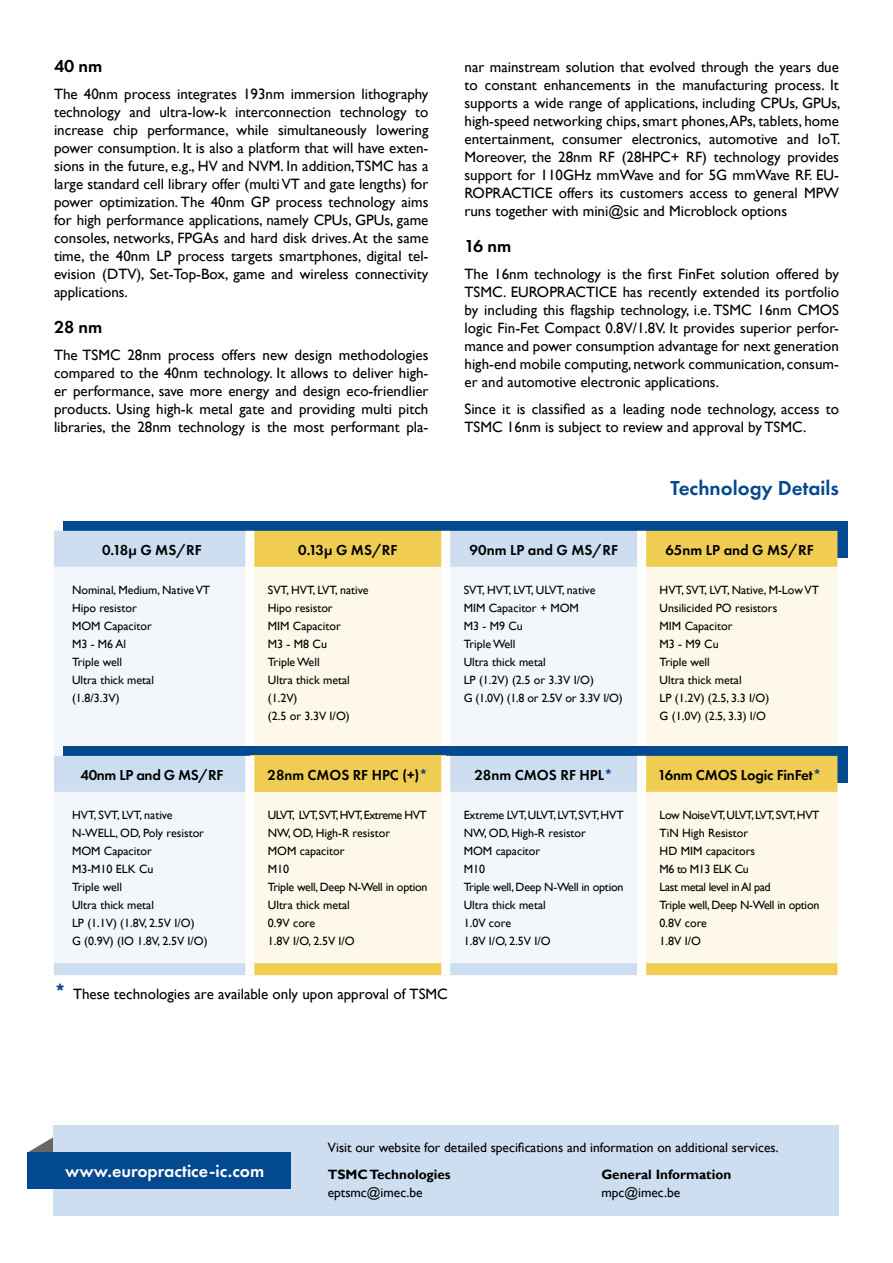
<style>
.page{position:relative;width:893px;height:1263px;background:#fff}
.page>*{position:absolute;margin:0;border:0;box-sizing:border-box;transform-origin:0 0}
.t1{font:600 21px "Futura PT";color:#034990}
.t2{font:600 18px "Futura PT";color:#fff}
.t3{font:600 18px "Futura PT";color:#000}
.t4{font:15px/18px "Gill Sans";color:#000;text-align:justify}
.t5{font:600 15px "Futura PT";color:#000}
.t6{font:600 15px "Futura PT";letter-spacing:-.02em;color:#000}
.t7{font:13.5px "Gill Sans";color:#000}
.t8{font:700 13.5px "Gill Sans";color:#000}
.t9{font:12px/18px "Gill Sans";color:#000}
.t10{font:12px/18px "Gill Sans";letter-spacing:-.02em;color:#000}
.s1{font-weight:800;color:#034990}
.s2{font-family:"Futura PT";font-weight:800;font-size:21px;color:#034990}
</style>
<div class="page">
<div style="left:63px;top:522px;width:785px;height:36px;background:#034990"></div>
<svg style="left:54px;top:531px;width:783px;height:36px;background:#ded5a3"></svg>
<div style="left:54px;top:567px;width:191px;height:189px;background:#f3f7fc"></div>
<svg style="left:254px;top:567px;width:583px;height:180px;fill:#fdf8e9"></svg>
<div style="left:245px;top:531px;width:9px;height:36px;background:#fff"></div>
<div style="left:441px;top:531px;width:9px;height:36px;background:#fff"></div>
<div style="left:637px;top:531px;width:9px;height:36px;background:#fff"></div>
<div style="left:441px;top:567px;width:9px;height:360px;background:#fff"></div>
<div style="left:637px;top:567px;width:9px;height:360px;background:#fff"></div>
<div style="left:63px;top:747px;width:785px;height:36px;background:#034990"></div>
<div style="left:54px;top:756px;width:191px;height:219px;background:#cddef1"></div>
<svg style="left:254px;top:756px;width:583px;height:219px;background:#e4d287"></svg>
<div style="left:54px;top:792px;width:191px;height:171px;background:#f3f7fc"></div>
<svg style="left:254px;top:792px;width:583px;height:171px;fill:#fdf8e9"></svg>
<div style="left:441px;top:963px;width:9px;height:12px;background:#fff"></div>
<div style="left:637px;top:963px;width:9px;height:12px;background:#fff"></div>
<div style="left:245px;top:756px;width:9px;height:36px;background:#fff"></div>
<div style="left:441px;top:756px;width:9px;height:36px;background:#fff"></div>
<div style="left:637px;top:756px;width:9px;height:36px;background:#fff"></div>
<div style="left:441px;top:792px;width:9px;height:171px;background:#fff"></div>
<div style="left:637px;top:792px;width:9px;height:171px;background:#fff"></div>
<svg style="left:28px;top:1136px;width:26px;height:16px"></svg>
<div style="left:54px;top:1125px;width:785px;height:90px;background:#cddef1"></div>
<div style="left:28px;top:1152px;width:263px;height:36px;background:#034990"></div>
<p class="t3" style="left:54px;top:55px;width:50px">40 nm</p>
<p class="t4" style="left:54px;top:85px;width:376px">The 40nm process integrates 193nm immersion lithography technology and ultra-low-k interconnection technology to increase chip performance, while simultaneously lowering power consumption. It is also a platform that will have exten&shy;sions in the future, e.g., HV and NVM. In addition, TSMC has a large standard cell library offer (multi VT and gate lengths) for power optimization. The 40nm GP process technology aims for high performance applications, namely CPUs, GPUs, game consoles, networks, FPGAs and hard disk drives. At the same time, the 40nm LP process targets smartphones, digital tel&shy;evision (DTV), Set-Top-Box, game and wireless connectivity applications.</p>
<p class="t3" style="left:54px;top:316px;width:50px">28 nm</p>
<p class="t4" style="left:54px;top:346px;width:376px">The TSMC 28nm process offers new design methodologies compared to the 40nm technology. It allows to deliver high&shy;er performance, save more energy and design eco-friendlier products. Using high-k metal gate and providing multi pitch libraries, the 28nm technology is the most performant pla-</p>
<p class="t4" style="left:464px;top:58px;width:377px">nar mainstream solution that evolved through the years due to constant enhancements in the manufacturing process. It supports a wide range of applications, including CPUs, GPUs, high-speed networking chips, smart phones, APs, tablets, home entertainment, consumer electronics, automotive and IoT.<br>Moreover, the 28nm RF (28HPC+ RF) technology provides support for 110GHz mmWave and for 5G mmWave RF. EU-ROPRACTICE offers its customers access to general MPW runs together with mini@sic and Microblock options</p>
<p class="t3" style="left:464px;top:235px;width:48px">16 nm</p>
<p class="t4" style="left:464px;top:265px;width:376px">The 16nm technology is the first FinFet solution offered by TSMC. EUROPRACTICE has recently extended its portfolio by including this flagship technology, i.e. TSMC 16nm CMOS logic Fin-Fet Compact 0.8V/1.8V. It provides superior perfor&shy;mance and power consumption advantage for next generation high-end mobile computing, network communication, consum&shy;er and automotive electronic applications.</p>
<p class="t4" style="left:464px;top:400px;width:376px">Since it is classified as a leading node technology, access to<br>TSMC 16nm is subject to review and approval by TSMC.</p>
<h1 class="t1" style="left:671px;top:475px;width:170px">Technology Details</h1>
<p class="t5" style="left:102px;top:540px;width:101px">0.18µ G MS/RF</p>
<p class="t5" style="left:298px;top:540px;width:101px">0.13µ G MS/RF</p>
<p class="t5" style="left:469px;top:540px;width:150px">90nm LP and G MS/RF</p>
<p class="t5" style="left:665px;top:540px;width:150px">65nm LP and G MS/RF</p>
<p class="t9" style="left:72px;top:581px;width:140px">Nominal, Medium, Native VT<br>Hipo resistor<br>MOM Capacitor<br>M3 - M6 Al<br>Triple well<br>Ultra thick metal<br>(1.8/3.3V)</p>
<p class="t9" style="left:268px;top:581px;width:102px">SVT, HVT, LVT, native<br>Hipo resistor<br>MIM Capacitor<br>M3 - M8 Cu<br>Triple Well<br>Ultra thick metal (1.2V)<br>(2.5 or 3.3V I/O)</p>
<p class="t9" style="left:464px;top:581px;width:161px">SVT, HVT, LVT, ULVT, native<br>MIM Capacitor + MOM<br>M3 - M9 Cu<br>Triple Well<br>Ultra thick metal<br>LP (1.2V) (2.5 or 3.3V I/O)<br>G (1.0V) (1.8 or 2.5V or 3.3V I/O)</p>
<p class="t9" style="left:660px;top:581px;width:161px">HVT, SVT, LVT, Native, M-Low VT<br>Unsilicided PO resistors<br>MIM Capacitor<br>M3 - M9 Cu<br>Triple well<br>Ultra thick metal<br>LP (1.2V) (2.5, 3.3 I/O)<br>G (1.0V) (2.5, 3.3) I/O</p>
<p class="t6" style="left:80px;top:765px;width:144px">40nm LP and G MS/RF</p>
<p class="t5" style="left:268px;top:765px;width:162px">28nm CMOS RF HPC (+)<span class="s1">*</span></p>
<p class="t5" style="left:474px;top:765px;width:140px">28nm CMOS RF HPL<span class="s1">*</span></p>
<p class="t5" style="left:658px;top:765px;width:165px">16nm CMOS Logic FinFet<span class="s1">*</span></p>
<p class="t9" style="left:72px;top:806px;width:137px">HVT, SVT, LVT, native<br>N-WELL, OD, Poly resistor<br>MOM Capacitor<br>M3-M10 ELK Cu<br>Triple well<br>Ultra thick metal<br>LP (1.1V) (1.8V, 2.5V I/O)<br>G (0.9V) (IO 1.8V, 2.5V I/O)</p>
<p class="t9" style="left:268px;top:806px;width:161px">ULVT, LVT, SVT, HVT, Extreme HVT<br>NW, OD, High-R resistor<br>MOM capacitor<br>M10<br>Triple well, Deep N-Well in option<br>Ultra thick metal<br>0.9V core<br>1.8V I/O, 2.5V I/O</p>
<p class="t9" style="left:464px;top:806px;width:161px">Extreme LVT, ULVT, LVT, SVT, HVT<br>NW, OD, High-R resistor<br>MOM capacitor<br>M10<br>Triple well, Deep N-Well in option<br>Ultra thick metal<br>1.0V core<br>1.8V I/O, 2.5V I/O</p>
<p class="t10" style="left:660px;top:806px;width:161px">Low Noise VT, ULVT, LVT, SVT, HVT<br>TiN High Resistor<br>HD MIM capacitors<br>M6 to M13 ELK Cu<br>Last metal level in Al pad<br>Triple well, Deep N-Well in option<br>0.8V core<br>1.8V I/O</p>
<p class="t4" style="left:54px;top:985px;width:395px"><span class="s2">*</span> These technologies are available only upon approval of TSMC</p>
<p class="t7" style="left:328px;top:1140px;width:452px">Visit our website for detailed specifications and information on additional services.</p>
<p class="t8" style="left:328px;top:1166px;width:125px">TSMC Technologies</p>
<p class="t7" style="left:328px;top:1185px;width:97px">eptsmc@imec.be</p>
<p class="t2" style="left:65px;top:1160px;width:200px">www.europractice-ic.com</p>
<p class="t8" style="left:601px;top:1166px;width:131px">General Information</p>
<p class="t7" style="left:601px;top:1185px;width:80px">mpc@imec.be</p>
</div>
